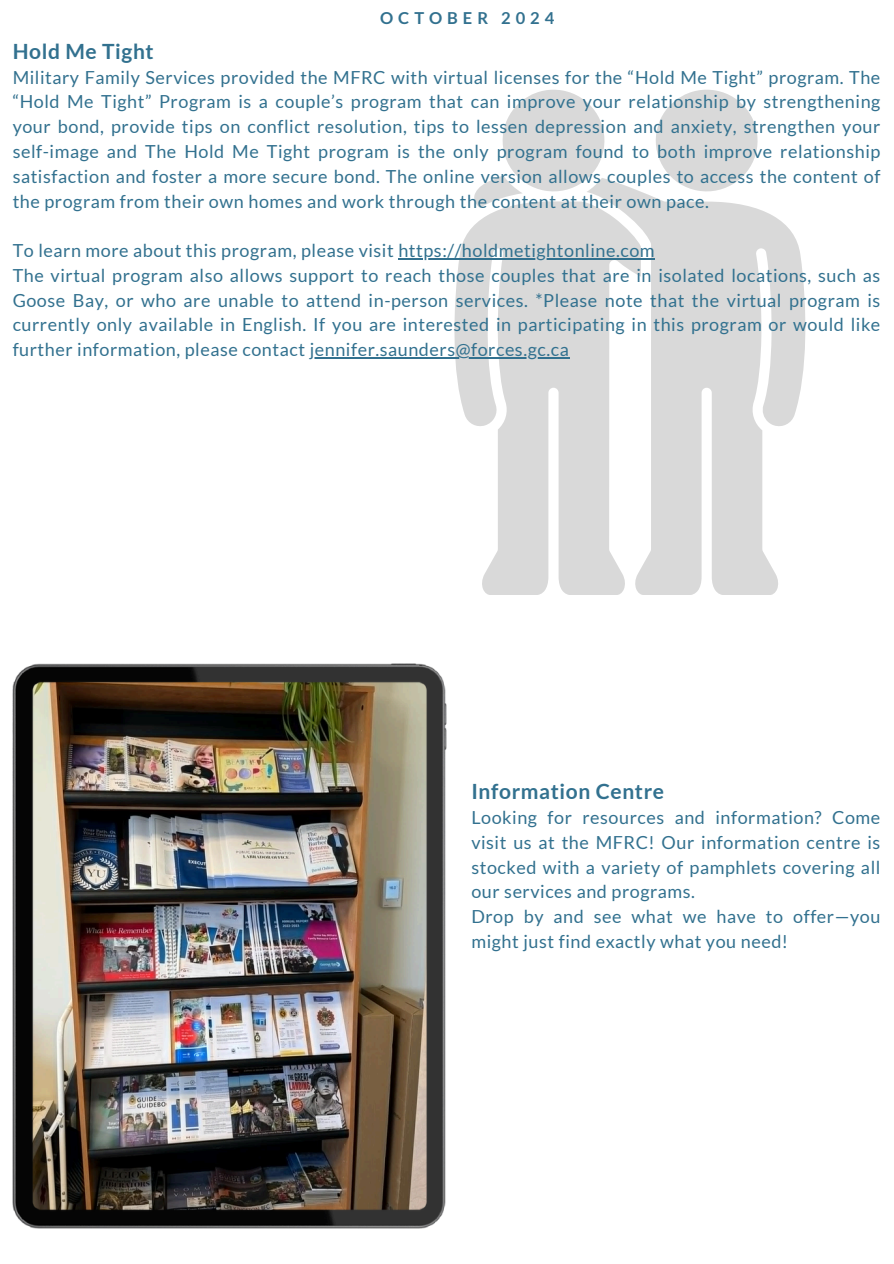
<style>
.page{position:relative;width:894px;height:1264px;background:#fff}
.page>*{position:absolute;margin:0;border:0;box-sizing:border-box;transform-origin:0 0}
.t1{font:700 21px "Lato";letter-spacing:.03em;color:#32718f}
.t2{font:18px/24.8px "Lato";letter-spacing:.03em;color:#32718f;text-align:justify}
.t3{font:700 16.5px "Lato";letter-spacing:.3em;color:#32718f}
</style>
<div class="page">
<svg style="left:451px;top:208px;width:135px;height:386px;fill:#d9d9d9"></svg>
<svg style="left:586px;top:180px;width:220px;height:414px;fill:#d9d9d9"></svg>
<svg style="left:474px;top:90px;width:134px;height:118px"></svg>
<svg style="left:651px;top:90px;width:110px;height:105px"></svg>
<img style="left:13px;top:663px;width:433px;height:565px">
<hr style="left:398px;top:258px;width:257px;height:1px;background:#32718f">
<hr style="left:309px;top:357px;width:260px;height:1px;background:#32718f">
<p class="t3" style="left:380px;top:8px;width:176px">OCTOBER 2024</p>
<p class="t1" style="left:13px;top:38px;width:142px">Hold Me Tight</p>
<p class="t2" style="left:13px;top:64px;width:869px">Military Family Services provided the MFRC with virtual licenses for the “Hold Me Tight” program. The “Hold Me Tight” Program is a couple’s program that can improve your relationship by strengthening your bond, provide tips on conflict resolution, tips to lessen depression and anxiety, strengthen your self-image and The Hold Me Tight program is the only program found to both improve relationship satisfaction and foster a more secure bond. The online version allows couples to access the content of the program from their own homes and work through the content at their own pace.</p>
<p class="t2" style="left:13px;top:238px;width:643px">To learn more about this program, please visit https://holdmetightonline.com</p>
<p class="t2" style="left:13px;top:262px;width:869px">The virtual program also allows support to reach those couples that are in isolated locations, such as</p>
<p class="t2" style="left:13px;top:287px;width:869px">Goose Bay, or who are unable to attend in-person services. *Please note that the virtual program is currently only available in English. If you are interested in participating in this program or would like further information, please contact jennifer.saunders@forces.gc.ca</p>
<p class="t1" style="left:471px;top:778px;width:194px">Information Centre</p>
<p class="t2" style="left:471px;top:804px;width:410px">Looking for resources and information? Come visit us at the MFRC! Our information centre is stocked with a variety of pamphlets covering all our services and programs.</p>
<p class="t2" style="left:471px;top:903px;width:410px">Drop by and see what we have to offer—you might just find exactly what you need!</p>
</div>
